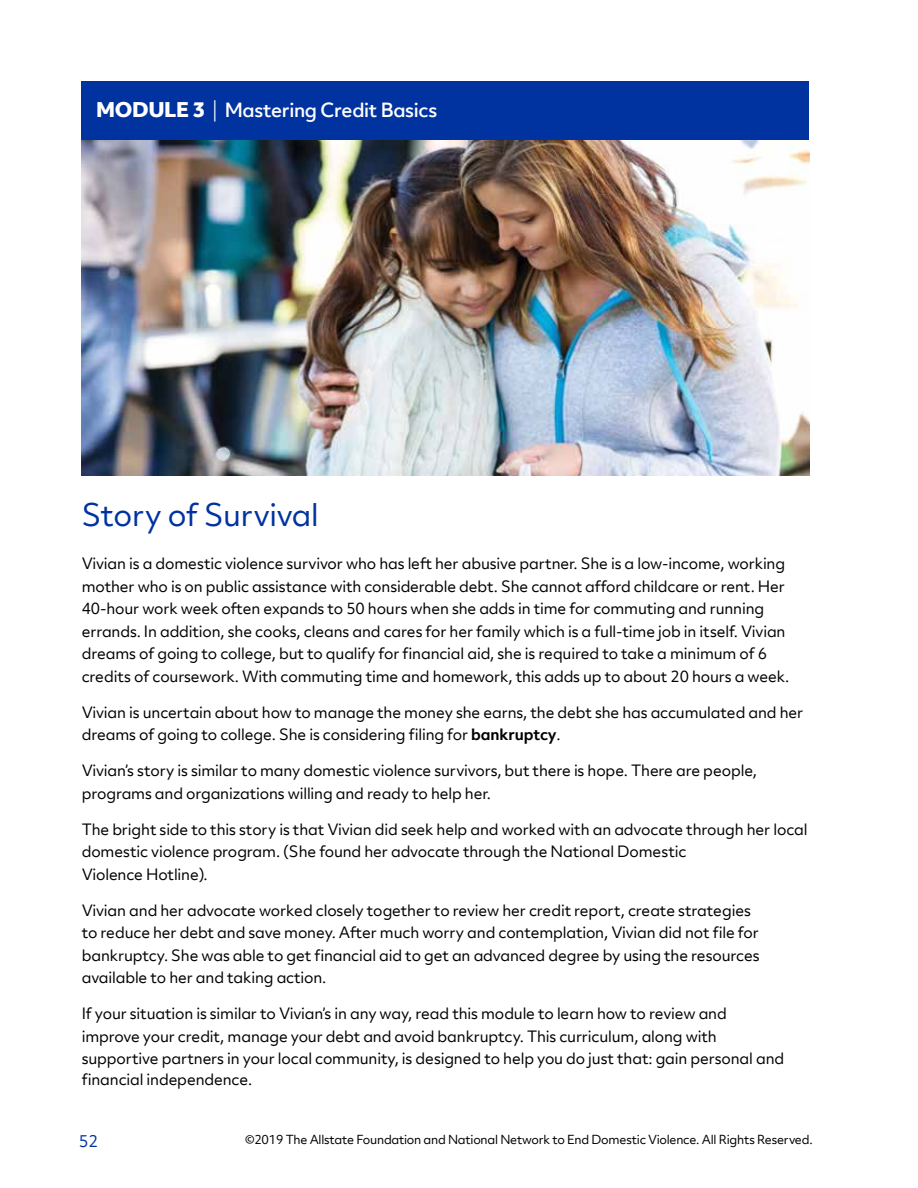
<style>
.page{position:relative;width:918px;height:1188px;background:#fff}
.page>*{position:absolute;margin:0;border:0;box-sizing:border-box;transform-origin:0 0}
.t1{font:30px "Allstate Objektiv";letter-spacing:-.01em;color:#0033a0}
.t2{font:500 18.75px "Allstate Objektiv";letter-spacing:-.02em;color:#fff}
.t3{font:15.75px "Allstate Objektiv";color:#0033a0}
.t4{font:15px/22.5px "Allstate Objektiv";letter-spacing:-.01em;color:#000}
.t5{font:12px "Allstate Objektiv";letter-spacing:-.02em;color:#000}
.s1{font-weight:800;font-size:19.5px}
.s2{font-weight:300;font-size:19.5px}
.s3{font-weight:700}
</style>
<div class="page">
<div style="left:82px;top:81px;width:727px;height:59px;background:#0033a0"></div>
<img style="left:82px;top:140px;width:727px;height:335px">
<p class="t2" style="left:96px;top:97px;width:343px"><span class="s1">MODULE 3</span> <span class="s2">|</span> Mastering Credit Basics</p>
<h1 class="t1" style="left:82px;top:494px;width:238px">Story of Survival</h1>
<p class="t4" style="left:82px;top:552px;width:709px">Vivian is a domestic violence survivor who has left her abusive partner. She is a low-income, working mother who is on public assistance with considerable debt. She cannot afford childcare or rent. Her 40-hour work week often expands to 50 hours when she adds in time for commuting and running errands. In addition, she cooks, cleans and cares for her family which is a full-time job in itself. Vivian dreams of going to college, but to qualify for financial aid, she is required to take a minimum of 6 credits of coursework. With commuting time and homework, this adds up to about 20 hours a week.</p>
<p class="t4" style="left:82px;top:701px;width:723px">Vivian is uncertain about how to manage the money she earns, the debt she has accumulated and her dreams of going to college. She is considering filing for <span class="s3">bankruptcy</span>.</p>
<p class="t4" style="left:82px;top:759px;width:677px">Vivian’s story is similar to many domestic violence survivors, but there is hope. There are people, programs and organizations willing and ready to help her.</p>
<p class="t4" style="left:82px;top:818px;width:727px">The bright side to this story is that Vivian did seek help and worked with an advocate through her local domestic violence program. (She found her advocate through the National Domestic<br>Violence Hotline).</p>
<p class="t4" style="left:82px;top:899px;width:679px">Vivian and her advocate worked closely together to review her credit report, create strategies to reduce her debt and save money. After much worry and contemplation, Vivian did not file for bankruptcy. She was able to get financial aid to get an advanced degree by using the resources available to her and taking action.</p>
<p class="t4" style="left:82px;top:1002px;width:704px">If your situation is similar to Vivian’s in any way, read this module to learn how to review and improve your credit, manage your debt and avoid bankruptcy. This curriculum, along with supportive partners in your local community, is designed to help you do just that: gain personal and</p>
<p class="t4" style="left:82px;top:1068px;width:172px">financial independence.</p>
<p class="t3" style="left:79px;top:1130px;width:21px">52</p>
<p class="t5" style="left:245px;top:1131px;width:569px">©2019 The Allstate Foundation and National Network to End Domestic Violence. All Rights Reserved.</p>
</div>
